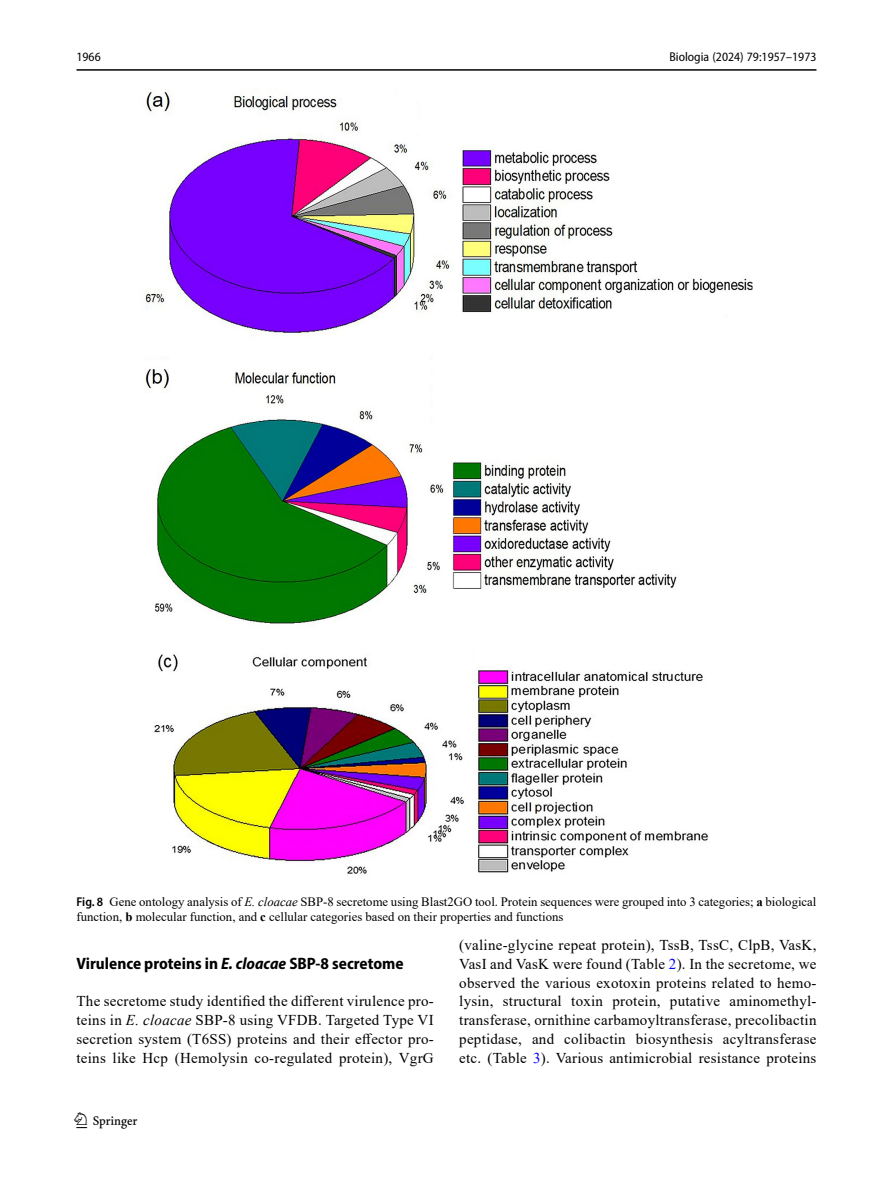
<style>
.page{position:relative;width:893px;height:1187px;background:#fff}
.page>*{position:absolute;margin:0;border:0;box-sizing:border-box;transform-origin:0 0}
.t1{font:22.5px "Springnew";color:#000}
.Head_2{font:700 semi-condensed 16.5px "Myriad Pro";color:#000}
.Body_Text{font:15px/18.8px "Times New Roman";letter-spacing:.015em;color:#000;text-align:justify}
.Figure_Caption{font:12.75px/15px "Times New Roman";color:#000}
.t2{font:semi-condensed 12.75px "Myriad Pro";color:#000}
.s1{font-family:"Myriad Pro";font-weight:600;font-stretch:semi-condensed}
.s2{font-style:italic}
.s3{font-weight:700}
.s4{color:#00f}
</style>
<div class="page">
<hr style="left:77px;top:69px;width:739px;height:2px;background:#000">
<img style="left:145px;top:89px;width:608px;height:785px">
<p class="t2" style="left:77px;top:49px;width:26px">1966</p>
<p class="t2" style="left:669px;top:49px;width:148px">Biologia (2024) 79:1957–1973</p>
<p class="Figure_Caption" style="left:77px;top:893px;width:741px"><span class="s1">Fig. 8</span> Gene ontology analysis of <span class="s2">E. cloacae</span> SBP-8 secretome using Blast2GO tool. Protein sequences were grouped into 3 categories; <span class="s3">a</span> biological function, <span class="s3">b</span> molecular function, and <span class="s3">c</span> cellular categories based on their properties and functions</p>
<p class="Head_2" style="left:77px;top:952px;width:329px">Virulence proteins in <span class="s2">E. cloacae</span> SBP-8 secretome</p>
<p class="Body_Text" style="left:77px;top:991px;width:359px">The secretome study identified the different virulence pro&shy;teins in <span class="s2">E. cloacae</span> SBP-8 using VFDB. Targeted Type VI secretion system (T6SS) proteins and their effector pro&shy;teins like Hcp (Hemolysin co-regulated protein), VgrG</p>
<h1 class="t1" style="left:77px;top:1107px;width:63px">1 3</h1>
<p class="Body_Text" style="left:459px;top:935px;width:359px">(valine-glycine repeat protein), TssB, TssC, ClpB, VasK, VasI and VasK were found (Table <span class="s4">2</span>). In the secretome, we observed the various exotoxin proteins related to hemo&shy;lysin, structural toxin protein, putative aminomethyl&shy;transferase, ornithine carbamoyltransferase, precolibactin peptidase, and colibactin biosynthesis acyltransferase etc. (Table <span class="s4">3</span>). Various antimicrobial resistance proteins</p>
</div>
